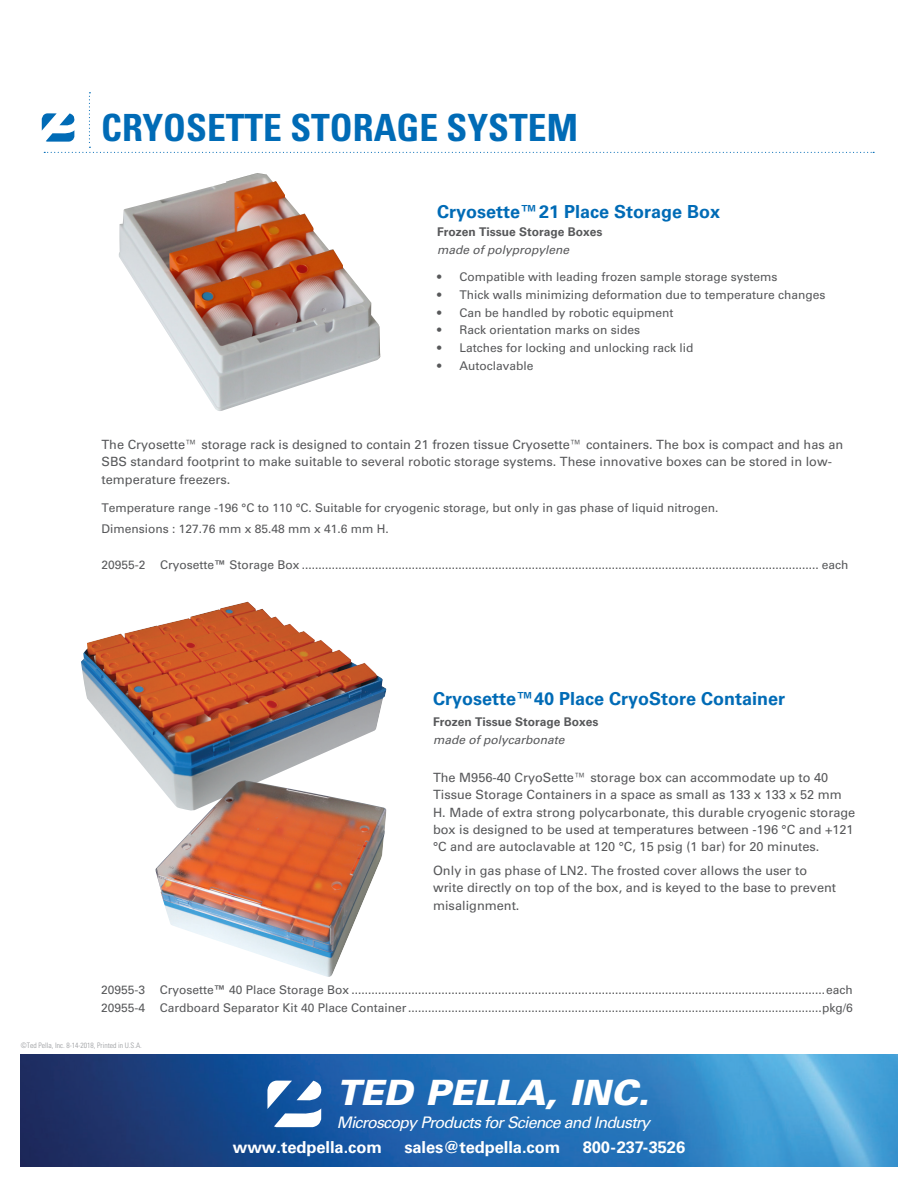
<style>
.page{position:relative;width:918px;height:1188px;background:#fff}
.page>*{position:absolute;margin:0;border:0;box-sizing:border-box;transform-origin:0 0}
.t1{font:700 condensed 37.5px "Univers LT Std";color:#006bb6}
.t2{font:italic 900 34.95px "Univers LT Std";color:#fff}
.t3{font:700 18px "Univers LT Std";color:#006bb6}
.t4{font:700 16.5px "Univers LT Std";letter-spacing:-.005em;color:#fff}
.t5{font:italic 15.9px "Univers LT Std";letter-spacing:-.05em;color:#fff}
.t6{font:12.75px/17.2px "Univers LT Std";color:#57585a}
.t7{font:12px "Univers LT Std";color:#57585a}
.t8{font:700 12px "Univers LT Std";color:#57585a}
.t9{font:italic 12px "Univers LT Std";color:#57585a}
.t10{font:300 condensed 7.5px "Univers LT Std";color:#939598}
.s1{font-weight:700}
</style>
<div class="page">
<img style="left:20px;top:1054px;width:878px;height:113px">
<svg style="left:267px;top:1081px;width:57px;height:46px"></svg>
<svg style="left:42px;top:92px;width:832px;height:61px"></svg>
<img style="left:118px;top:173px;width:262px;height:238px">
<img style="left:81px;top:602px;width:305px;height:179px">
<img style="left:155px;top:780px;width:231px;height:197px">
<p class="t1" style="left:101px;top:104px;width:478px">CRYOSETTE STORAGE SYSTEM</p>
<p class="t3" style="left:437px;top:201px;width:285px">Cryosette™21 Place Storage Box</p>
<p class="t8" style="left:437px;top:225px;width:167px">Frozen Tissue Storage Boxes</p>
<p class="t9" style="left:437px;top:242px;width:134px">made of polypropylene</p>
<p class="t7" style="left:437px;top:270px;width:342px">• Compatible with leading frozen sample storage systems</p>
<p class="t7" style="left:437px;top:288px;width:390px">• Thick walls minimizing deformation due to temperature changes</p>
<p class="t7" style="left:437px;top:305px;width:238px">• Can be handled by robotic equipment</p>
<p class="t7" style="left:437px;top:323px;width:205px">• Rack orientation marks on sides</p>
<p class="t7" style="left:437px;top:341px;width:258px">• Latches for locking and unlocking rack lid</p>
<p class="t7" style="left:437px;top:358px;width:98px">• Autoclavable</p>
<p class="t6" style="left:102px;top:436px;width:743px;line-height:17.7px">The Cryosette™ storage rack is designed to contain 21 frozen tissue Cryosette™ containers. The box is compact and has an<br>SBS standard footprint to make suitable to several robotic storage systems. These innovative boxes can be stored in low&shy;temperature freezers.</p>
<p class="t7" style="left:102px;top:501px;width:619px">Temperature range -196 °C to 110 °C. Suitable for cryogenic storage, but only in gas phase of liquid nitrogen.</p>
<p class="t7" style="left:102px;top:522px;width:289px">Dimensions : 127.76 mm x 85.48 mm x 41.6 mm H.</p>
<p class="t7" style="left:102px;top:557px;width:749px">20955-2 Cryosette<span class="s1">™</span> Storage Box ........................................................................................................................................................... each</p>
<p class="t3" style="left:433px;top:688px;width:354px">Cryosette™40 Place CryoStore Container</p>
<p class="t8" style="left:433px;top:715px;width:167px">Frozen Tissue Storage Boxes</p>
<p class="t9" style="left:433px;top:733px;width:133px">made of polycarbonate</p>
<p class="t6" style="left:433px;top:769px;width:424px">The M956-40 CryoSette™ storage box can accommodate up to 40<br>Tissue Storage Containers in a space as small as 133 x 133 x 52 mm H. Made of extra strong polycarbonate, this durable cryogenic storage box is designed to be used at temperatures between -196 °C and +121 °C and are autoclavable at 120 °C, 15 psig (1 bar) for 20 minutes.</p>
<p class="t6" style="left:433px;top:862px;width:405px">Only in gas phase of LN2. The frosted cover allows the user to write directly on top of the box, and is keyed to the base to prevent misalignment.</p>
<p class="t7" style="left:101px;top:983px;width:753px">20955-3 Cryosette<span class="s1">™</span> 40 Place Storage Box ..............................................................................................................................................each</p>
<p class="t7" style="left:101px;top:1001px;width:753px">20955-4 Cardboard Separator Kit 40 Place Container............................................................................................................................pkg/6</p>
<p class="t10" style="left:21px;top:1040px;width:122px">©Ted Pella, Inc. 8-14-2018, Printed in U.S.A.</p>
<h2 class="t2" style="left:337px;top:1071px;width:314px">TED PELLA, INC.</h2>
<h3 class="t5" style="left:337px;top:1113px;width:315px">Microscopy Products for Science and Industry</h3>
<h3 class="t4" style="left:233px;top:1138px;width:151px">www.tedpella.com</h3>
<h3 class="t4" style="left:404px;top:1138px;width:157px">sales@tedpella.com</h3>
<h3 class="t4" style="left:583px;top:1138px;width:104px">800-237-3526</h3>
</div>
